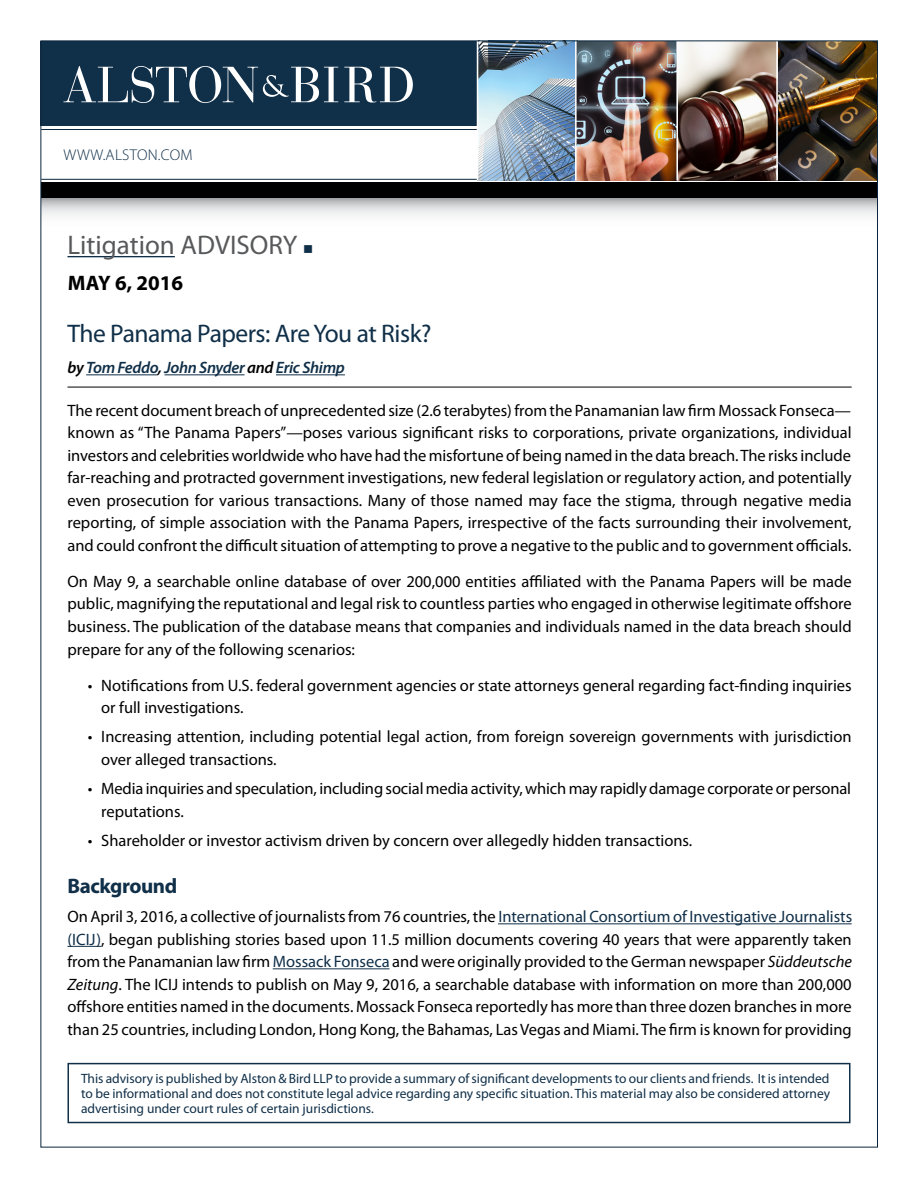
<style>
.page{position:relative;width:918px;height:1188px;background:#fff}
.page>*{position:absolute;margin:0;border:0;box-sizing:border-box;transform-origin:0 0}
.t1{font:27px "Myriad Pro";color:#58595b}
.t2{font:25.5px "Myriad Pro";letter-spacing:-.02em;color:#102f48}
.t3{font:700 21px "Myriad Pro";letter-spacing:-.02em;color:#102f48}
.t4{font:700 21px "Myriad Pro";color:#000}
.t5{font:16.5px/22.5px "Myriad Pro";color:#000;text-align:justify}
.t6{font:italic 600 16.5px "Myriad Pro";letter-spacing:-.02em;color:#102f48}
.t7{font:300 15.6px "Myriad Pro";letter-spacing:.02em;color:#102f48}
.t8{font:13.5px/15px "Myriad Pro";color:#102f48;text-align:justify}
.s1{color:#102f48}
.s2{color:#000}
.s3{font-style:italic}
</style>
<div class="page">
<svg style="left:42px;top:198px;width:834px;height:18px"></svg>
<div style="left:40px;top:41px;width:836px;height:85px;background:#102f48"></div>
<img style="left:478px;top:42px;width:398px;height:138px">
<hr style="left:477px;top:40px;width:1px;height:140px;background:#fff">
<hr style="left:575px;top:40px;width:2px;height:140px;background:#fff">
<hr style="left:676px;top:40px;width:2px;height:140px;background:#fff">
<hr style="left:776px;top:40px;width:2px;height:140px;background:#fff">
<hr style="left:41px;top:129px;width:436px;height:1px;background:#0b263c">
<hr style="left:41px;top:179px;width:436px;height:1px;background:#0b263c">
<div style="left:41px;top:182px;width:837px;height:16px;background:#000"></div>
<svg style="left:344px;top:67px;width:69px;height:36px"></svg>
<svg style="left:63px;top:66px;width:275px;height:37px"></svg>
<div style="left:68px;top:1063px;width:782px;height:60px;border:2px solid #102f48"></div>
<hr style="left:68px;top:256px;width:107px;height:1px;background:#102f48">
<hr style="left:68px;top:387px;width:784px;height:1px;background:#000">
<hr style="left:86px;top:374px;width:72px;height:1px;background:#102f48">
<hr style="left:164px;top:374px;width:81px;height:1px;background:#102f48">
<hr style="left:276px;top:374px;width:69px;height:1px;background:#102f48">
<hr style="left:498px;top:923px;width:354px;height:1px;background:#102f48">
<hr style="left:68px;top:946px;width:33px;height:1px;background:#102f48">
<hr style="left:273px;top:968px;width:117px;height:1px;background:#102f48">
<p class="t7" style="left:64px;top:145px;width:131px">WWW.ALSTON.COM</p>
<h1 class="t1" style="left:68px;top:228px;width:247px">Litigation ADVISORY <span class="s1">■</span></h1>
<p class="t4" style="left:68px;top:269px;width:117px">MAY 6, 2016</p>
<h2 class="t2" style="left:68px;top:317px;width:366px">The Panama Papers: Are You at Risk?</h2>
<p class="t6" style="left:68px;top:357px;width:279px"><span class="s2">by</span> Tom Feddo<span class="s2">,</span> John Snyder <span class="s2">and</span> Eric Shimp</p>
<p class="t5" style="left:68px;top:399px;width:786px">The recent document breach of unprecedented size (2.6 terabytes) from the Panamanian law firm Mossack Fonseca— known as “The Panama Papers”—poses various significant risks to corporations, private organizations, individual investors and celebrities worldwide who have had the misfortune of being named in the data breach. The risks include far-reaching and protracted government investigations, new federal legislation or regulatory action, and potentially even prosecution for various transactions. Many of those named may face the stigma, through negative media reporting, of simple association with the Panama Papers, irrespective of the facts surrounding their involvement, and could confront the difficult situation of attempting to prove a negative to the public and to government officials.</p>
<p class="t5" style="left:68px;top:570px;width:786px">On May 9, a searchable online database of over 200,000 entities affiliated with the Panama Papers will be made public, magnifying the reputational and legal risk to countless parties who engaged in otherwise legitimate offshore business. The publication of the database means that companies and individuals named in the data breach should prepare for any of the following scenarios:</p>
<p class="t5" style="left:101px;top:673px;width:752px;text-indent:-13px">• Notifications from U.S. federal government agencies or state attorneys general regarding fact-finding inquiries or full investigations.</p>
<p class="t5" style="left:101px;top:725px;width:752px;text-indent:-13px">• Increasing attention, including potential legal action, from foreign sovereign governments with jurisdiction over alleged transactions.</p>
<p class="t5" style="left:101px;top:777px;width:751px;text-indent:-13px">• Media inquiries and speculation, including social media activity, which may rapidly damage corporate or personal reputations.</p>
<p class="t5" style="left:88px;top:829px;width:606px">• Shareholder or investor activism driven by concern over allegedly hidden transactions.</p>
<p class="t3" style="left:68px;top:872px;width:111px">Background</p>
<p class="t5" style="left:68px;top:905px;width:786px">On April 3, 2016, a collective of journalists from 76 countries, the <span class="s1">International Consortium of Investigative Journalists (ICIJ)</span>, began publishing stories based upon 11.5 million documents covering 40 years that were apparently taken from the Panamanian law firm <span class="s1">Mossack Fonseca</span> and were originally provided to the German newspaper <span class="s3">Süddeutsche Zeitung</span>. The ICIJ intends to publish on May 9, 2016, a searchable database with information on more than 200,000 offshore entities named in the documents. Mossack Fonseca reportedly has more than three dozen branches in more than 25 countries, including London, Hong Kong, the Bahamas, Las Vegas and Miami. The firm is known for providing</p>
<p class="t8" style="left:81px;top:1070px;width:751px">This advisory is published by Alston &amp; Bird LLP to provide a summary of significant developments to our clients and friends. It is intended to be informational and does not constitute legal advice regarding any specific situation. This material may also be considered attorney advertising under court rules of certain jurisdictions.</p>
</div>
